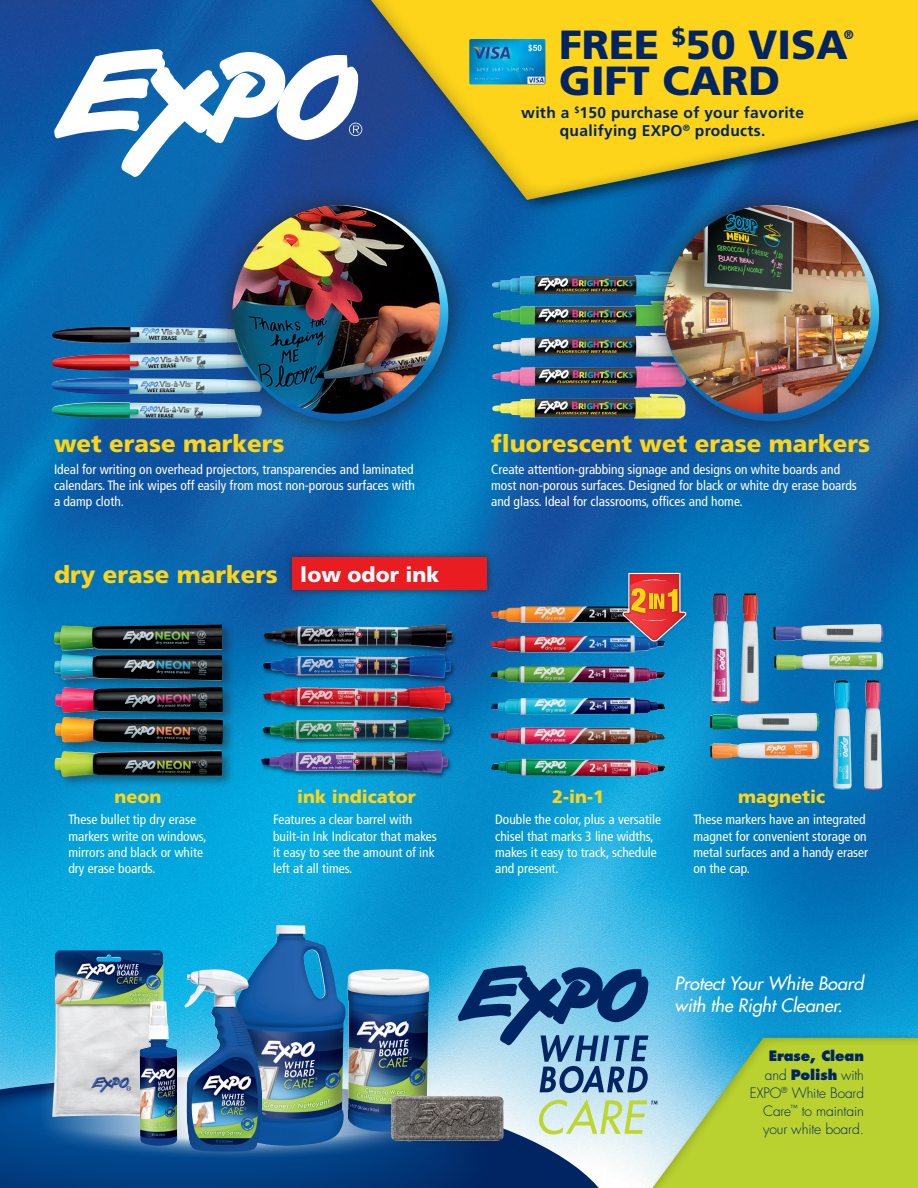
<style>
.page{position:relative;width:918px;height:1188px;background:#fff}
.page>*{position:absolute;margin:0;border:0;box-sizing:border-box;transform-origin:0 0}
.t1{font:900 40.65px "Frutiger";color:#002562}
.t2{font:900 24px "Frutiger";color:#fed41a}
.t3{font:900 21px "Frutiger";color:#fff}
.t4{font:italic 18px/21.6px "Futura";letter-spacing:-.005em;color:#fff}
.t5{font:900 18px "Frutiger";color:#fed41a}
.t6{font:700 15.6px/18px "Frutiger";letter-spacing:.02em;color:#002562;text-align:center}
.t7{font:300 13.95px/18.1px "Futura";letter-spacing:-.01em;color:#002562;text-align:right}
.t8{font:condensed 13.5px/16.2px "Frutiger";color:#fff}
.t9{font:900 12.45px "Frutiger";color:#002562}
.s1{font-weight:800}
</style>
<div class="page">
<img style="left:0;top:0;width:918px;height:1050px">
<svg style="left:54px;top:49px;width:273px;height:128px"></svg>
<svg style="left:0;top:1160px;width:419px;height:28px;background:#013d80"></svg>
<img style="left:51px;top:327px;width:159px;height:67px">
<img style="left:492px;top:272px;width:149px;height:24px">
<img style="left:493px;top:301px;width:148px;height:25px">
<img style="left:493px;top:333px;width:148px;height:24px">
<img style="left:492px;top:362px;width:149px;height:26px">
<img style="left:492px;top:394px;width:149px;height:25px">
<div style="left:210px;top:183px;width:261px;height:261px;background:#231f20;opacity:.75"></div>
<svg style="left:233px;top:205px;width:215px;height:216px;background:#246aa6"></svg>
<img style="left:232px;top:205px;width:208px;height:209px;border-radius:103px">
<div style="left:641px;top:183px;width:261px;height:261px;background:#231f20;opacity:.75"></div>
<svg style="left:664px;top:218px;width:215px;height:203px;background:#2d679d"></svg>
<img style="left:663px;top:205px;width:208px;height:209px;border-radius:103px">
<svg style="left:0;top:1050px;width:458px;height:110px;background:#3572a7"></svg>
<div style="left:52px;top:621px;width:184px;height:168px;background:#231f20;opacity:.45"></div>
<img style="left:54px;top:624px;width:168px;height:56px">
<img style="left:254px;top:606px;width:221px;height:191px">
<img style="left:712px;top:593px;width:171px;height:110px">
<img style="left:490px;top:606px;width:111px;height:47px">
<img style="left:601px;top:553px;width:106px;height:110px">
<img style="left:611px;top:567px;width:87px;height:67px">
<svg style="left:622px;top:573px;width:65px;height:68px;background:#a86662"></svg>
<div style="left:284px;top:549px;width:211px;height:49px;background:#231f20;opacity:.75"></div>
<div style="left:292px;top:557px;width:195px;height:33px;background:#e91c22"></div>
<img style="left:235px;top:925px;width:111px;height:221px">
<img style="left:347px;top:969px;width:83px;height:163px">
<img style="left:52px;top:950px;width:111px;height:167px">
<img style="left:391px;top:1096px;width:53px;height:46px">
<img style="left:185px;top:969px;width:77px;height:183px">
<img style="left:139px;top:1001px;width:38px;height:145px">
<svg style="left:458px;top:965px;width:460px;height:223px;background:#7aaf96"></svg>
<img style="left:327px;top:0;width:591px;height:218px">
<svg style="left:345px;top:0;width:573px;height:200px;background:#b1a742"></svg>
<img style="left:469px;top:39px;width:76px;height:45px">
<p class="t1" style="left:559px;top:20px;width:290px">FREE <sup>$</sup>50 VISA</p>
<p class="t9" style="left:844px;top:27px;width:12px">®</p>
<p class="t1" style="left:559px;top:56px;width:222px">GIFT CARD</p>
<p class="t6" style="left:521px;top:103px;width:284px">with a <sup>$</sup>150 purchase of your favorite qualifying EXPO<sup>®</sup> products.</p>
<p class="t2" style="left:54px;top:429px;width:232px">wet erase markers</p>
<p class="t2" style="left:491px;top:429px;width:380px">fluorescent wet erase markers</p>
<p class="t8" style="left:54px;top:461px;width:362px;text-align:justify">Ideal for writing on overhead projectors, transparencies and laminated calendars. The ink wipes off easily from most non-porous surfaces with a damp cloth.</p>
<p class="t8" style="left:491px;top:461px;width:367px">Create attention-grabbing signage and designs on white boards and most non-porous surfaces. Designed for black or white dry erase boards and glass. Ideal for classrooms, offices and home.</p>
<p class="t2" style="left:54px;top:560px;width:225px">dry erase markers</p>
<p class="t3" style="left:300px;top:562px;width:140px">low odor ink</p>
<p class="t5" style="left:114px;top:786px;width:49px">neon</p>
<p class="t5" style="left:297px;top:786px;width:120px">ink indicator</p>
<p class="t5" style="left:552px;top:786px;width:54px">2-in-1</p>
<p class="t5" style="left:738px;top:786px;width:89px">magnetic</p>
<p class="t8" style="left:68px;top:812px;width:140px">These bullet tip dry erase markers write on windows, mirrors and black or white dry erase boards.</p>
<p class="t8" style="left:273px;top:812px;width:165px">Features a clear barrel with built-in Ink Indicator that makes it easy to see the amount of ink left at all times.</p>
<p class="t8" style="left:495px;top:812px;width:167px">Double the color, plus a versatile chisel that marks 3 line widths, makes it easy to track, schedule and present.</p>
<p class="t8" style="left:693px;top:812px;width:176px">These markers have an integrated magnet for convenient storage on metal surfaces and a handy eraser on the cap.</p>
<p class="t4" style="left:675px;top:973px;width:190px">Protect Your White Board with the Right Cleaner.</p>
<p class="t7" style="left:750px;top:1047px;width:116px"><span class="s1">Erase, Clean </span>and <span class="s1">Polish</span> with<br>EXPO<sup>®</sup> White Board<br>Care<sup>™</sup> to maintain your white board.</p>
</div>
